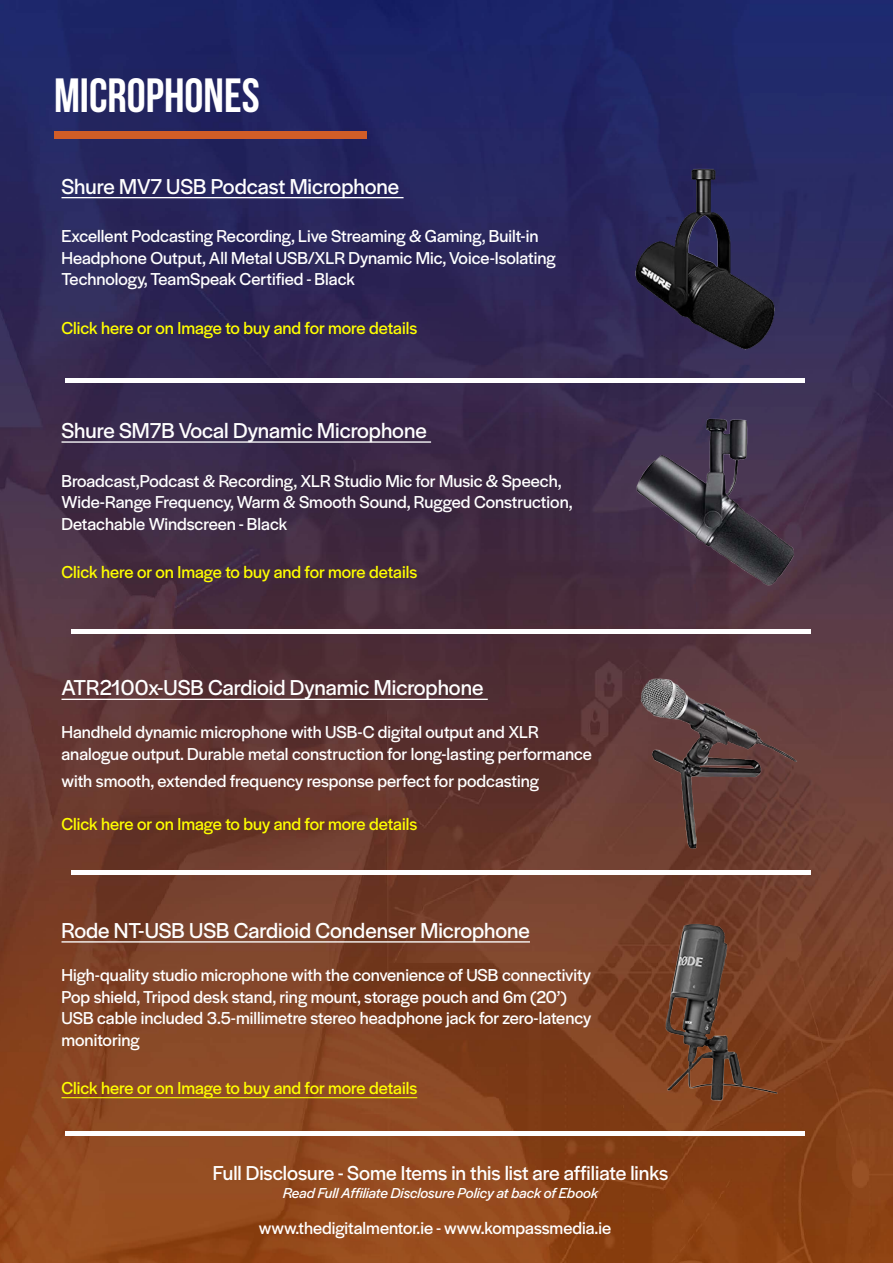
<style>
.page{position:relative;width:893px;height:1263px;background:#fff}
.page>*{position:absolute;margin:0;border:0;box-sizing:border-box;transform-origin:0 0}
.t1{font:48px "Bebas Neue";color:#fff}
.t2{font:22.5px "Halyard Display";color:#fff}
.t3{font:21px "Halyard Display";color:#fff}
.t4{font:18px/21.6px "Halyard Display";color:#fff}
.t5{font:18px "Halyard Display";color:#ff0}
.t6{font:italic 15px "Halyard Display";color:#fff}
</style>
<div class="page">
<img style="left:0;top:0;width:893px;height:1263px">
<img style="left:622px;top:168px;width:180px;height:184px">
<img style="left:622px;top:412px;width:180px;height:188px">
<img style="left:622px;top:665px;width:180px;height:185px">
<img style="left:622px;top:918px;width:180px;height:186px">
<hr style="left:62px;top:197px;width:342px;height:1px;background:#fff">
<hr style="left:62px;top:441px;width:369px;height:2px;background:#fff">
<hr style="left:62px;top:699px;width:426px;height:1px;background:#fff">
<hr style="left:62px;top:941px;width:468px;height:1px;background:#fff">
<hr style="left:62px;top:1097px;width:355px;height:1px;background:#ff0">
<div style="left:54px;top:131px;width:312px;height:8px;background:#d15d27"></div>
<div style="left:65px;top:378px;width:739px;height:5px;background:#fff"></div>
<div style="left:71px;top:629px;width:739px;height:5px;background:#fff"></div>
<hr style="left:71px;top:870px;width:739px;height:4px;background:#fff">
<hr style="left:65px;top:1132px;width:739px;height:4px;background:#fff">
<h1 class="t1" style="left:54px;top:69px;width:207px">MICROPHONES</h1>
<p class="t2" style="left:62px;top:170px;width:339px">Shure MV7 USB Podcast Microphone</p>
<p class="t4" style="left:62px;top:224px;width:496px">Excellent Podcasting Recording, Live Streaming &amp; Gaming, Built-in<br>Headphone Output, All Metal USB/XLR Dynamic Mic, Voice-Isolating<br>Technology, TeamSpeak Certified - Black</p>
<p class="t5" style="left:62px;top:315px;width:357px">Click here or on Image to buy and for more details</p>
<p class="t2" style="left:62px;top:414px;width:367px">Shure SM7B Vocal Dynamic Microphone</p>
<p class="t4" style="left:62px;top:469px;width:513px">Broadcast,Podcast &amp; Recording, XLR Studio Mic for Music &amp; Speech,<br>Wide-Range Frequency, Warm &amp; Smooth Sound, Rugged Construction,<br>Detachable Windscreen - Black</p>
<p class="t5" style="left:62px;top:560px;width:357px">Click here or on Image to buy and for more details</p>
<p class="t2" style="left:62px;top:672px;width:423px">ATR2100x-USB Cardioid Dynamic Microphone</p>
<p class="t4" style="left:62px;top:721px;width:532px">Handheld dynamic microphone with USB-C digital output and XLR analogue output. Durable metal construction for long-lasting performance</p>
<p class="t4" style="left:62px;top:769px;width:479px">with smooth, extended frequency response perfect for podcasting</p>
<p class="t5" style="left:62px;top:811px;width:357px">Click here or on Image to buy and for more details</p>
<p class="t2" style="left:62px;top:914px;width:470px">Rode NT-USB USB Cardioid Condenser Microphone</p>
<p class="t4" style="left:62px;top:963px;width:531px">High-quality studio microphone with the convenience of USB connectivity Pop shield, Tripod desk stand, ring mount, storage pouch and 6m (20’)<br>USB cable included 3.5-millimetre stereo headphone jack for zero-latency monitoring</p>
<p class="t5" style="left:62px;top:1076px;width:357px">Click here or on Image to buy and for more details</p>
<p class="t3" style="left:213px;top:1158px;width:457px">Full Disclosure - Some Items in this list are affiliate links</p>
<p class="t6" style="left:283px;top:1183px;width:317px">Read Full Affiliate Disclosure Policy at back of Ebook</p>
<p class="t4" style="left:259px;top:1216px;width:354px">www.thedigitalmentor.ie - www.kompassmedia.ie</p>
</div>
